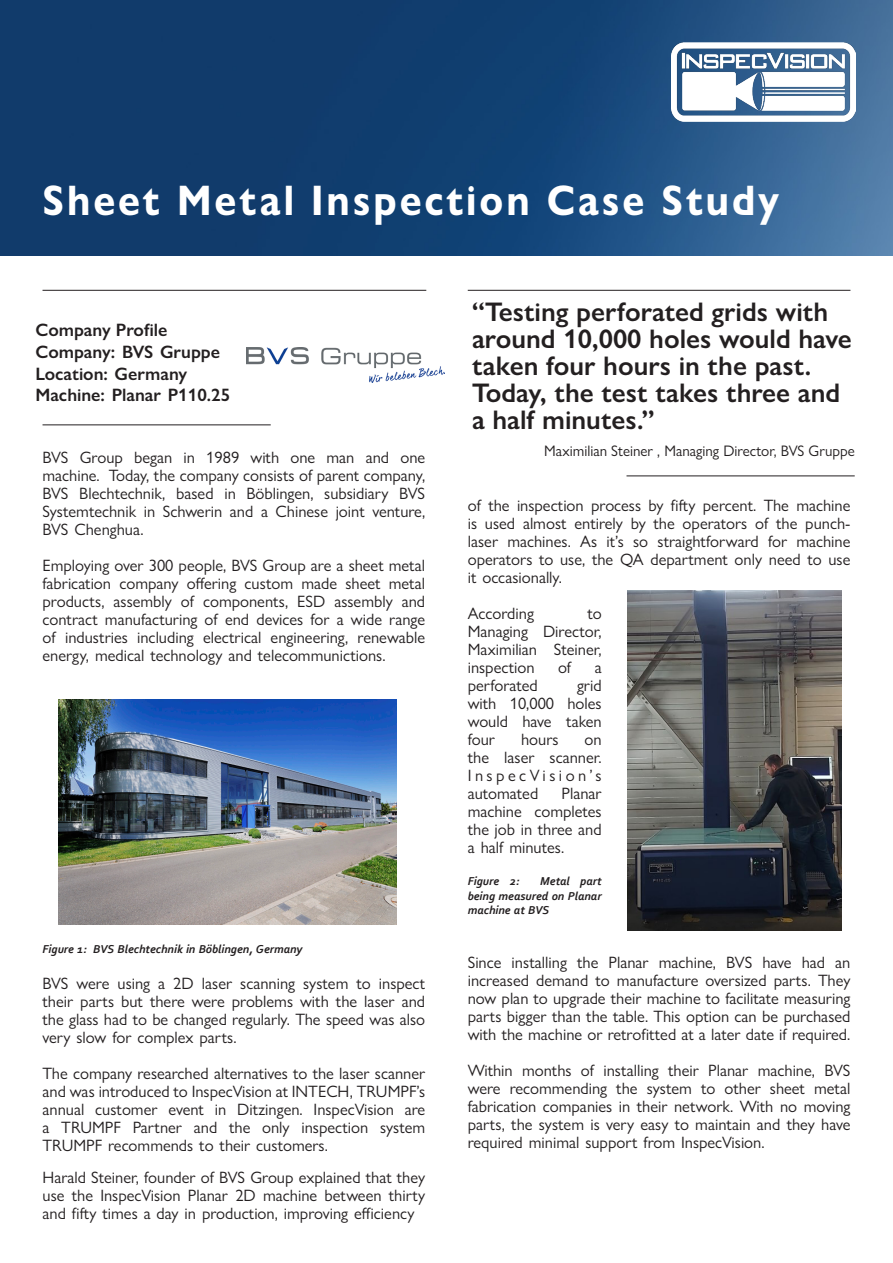
<style>
.page{position:relative;width:893px;height:1263px;background:#fff}
.page>*{position:absolute;margin:0;border:0;box-sizing:border-box;transform-origin:0 0}
.t1{font:700 42.9px "Gill Sans Nova";letter-spacing:.075em;color:#fff;scale:.91 1}
.t2{font:600 27px/27px "Gill Sans Nova";color:#231f20}
._3_split_column{font:600 18px "Gill Sans Nova";color:#231f20}
._3_split_column-2{font:16.5px/18px "Gill Sans Nova";color:#231f20;text-align:justify}
.t3{font:15.3px "Gill Sans Nova";color:#231f20}
._3_split_column-3{font:italic 700 12px/14.4px "Corbel";color:#231f20;text-align:justify}
</style>
<div class="page">
<img style="left:0;top:0;width:893px;height:255px">
<img style="left:672px;top:42px;width:184px;height:79px">
<hr style="left:43px;top:424px;width:228px;height:1px;background:#231f20">
<hr style="left:43px;top:290px;width:383px;height:1px;background:#231f20">
<hr style="left:468px;top:290px;width:382px;height:1px;background:#231f20">
<hr style="left:626px;top:475px;width:229px;height:1px;background:#231f20">
<img style="left:247px;top:348px;width:198px;height:34px">
<img style="left:58px;top:699px;width:338px;height:226px">
<img style="left:627px;top:590px;width:215px;height:340px">
<p class="t1" style="left:43px;top:174px;width:811px">Sheet Metal Inspection Case Study</p>
<p class="_3_split_column" style="left:35px;top:319px;width:134px">Company Profile</p>
<p class="_3_split_column" style="left:35px;top:341px;width:186px">Company: BVS Gruppe</p>
<p class="_3_split_column" style="left:35px;top:362px;width:153px">Location: Germany</p>
<p class="_3_split_column" style="left:35px;top:384px;width:196px">Machine: Planar P110.25</p>
<p class="_3_split_column-2" style="left:43px;top:448px;width:384px">BVS Group began in 1989 with one man and one machine. Today, the company consists of parent company, BVS Blechtechnik, based in Böblingen, subsidiary BVS Systemtechnik in Schwerin and a Chinese joint venture, BVS Chenghua.</p>
<p class="_3_split_column-2" style="left:43px;top:556px;width:384px">Employing over 300 people, BVS Group are a sheet metal fabrication company offering custom made sheet metal products, assembly of components, ESD assembly and contract manufacturing of end devices for a wide range of industries including electrical engineering, renewable energy, medical technology and telecommunictions.</p>
<p class="_3_split_column-3" style="left:43px;top:941px;width:262px">Figure 1: BVS Blechtechnik in Böblingen, Germany</p>
<p class="_3_split_column-2" style="left:43px;top:974px;width:384px">BVS were using a 2D laser scanning system to inspect their parts but there were problems with the laser and the glass had to be changed regularly. The speed was also very slow for complex parts.</p>
<p class="_3_split_column-2" style="left:43px;top:1064px;width:384px">The company researched alternatives to the laser scanner and was introduced to InspecVision at INTECH, TRUMPF’s annual customer event in Ditzingen. InspecVision are a TRUMPF Partner and the only inspection system TRUMPF recommends to their customers.</p>
<p class="_3_split_column-2" style="left:43px;top:1168px;width:384px">Harald Steiner, founder of BVS Group explained that they use the InspecVision Planar 2D machine between thirty and fifty times a day in production, improving efficiency</p>
<p class="t2" style="left:472px;top:298px;width:381px">“Testing perforated grids with around 10,000 holes would have taken four hours in the past.<br>Today, the test takes three and a half minutes.”</p>
<p class="t3" style="left:544px;top:441px;width:312px">Maximilian Steiner , Managing Director, BVS Gruppe</p>
<p class="_3_split_column-2" style="left:468px;top:496px;width:384px">of the inspection process by fifty percent. The machine is used almost entirely by the operators of the punch&shy;laser machines. As it’s so straightforward for machine operators to use, the QA department only need to use it occasionally.</p>
<p class="_3_split_column-2" style="left:468px;top:604px;width:68px">According</p>
<p class="_3_split_column-2" style="left:468px;top:604px;width:135px;text-indent:120px">to Managing Director, Maximilian Steiner, inspection</p>
<p class="_3_split_column-2" style="left:558px;top:658px;width:15px">of</p>
<p class="_3_split_column-2" style="left:595px;top:658px;width:8px">a</p>
<p class="_3_split_column-2" style="left:468px;top:676px;width:72px">perforated</p>
<p class="_3_split_column-2" style="left:468px;top:676px;width:135px;text-indent:109px">grid with 10,000 holes would have taken four</p>
<p class="_3_split_column-2" style="left:521px;top:730px;width:39px">hours</p>
<p class="_3_split_column-2" style="left:468px;top:730px;width:135px;text-indent:117px">on the laser scanner.<br>InspecVision’s automated</p>
<p class="_3_split_column-2" style="left:468px;top:784px;width:135px;text-indent:94px">Planar machine completes the job in three and a half minutes.</p>
<p class="_3_split_column-3" style="left:468px;top:874px;width:53px">Figure 2:</p>
<p class="_3_split_column-3" style="left:468px;top:874px;width:135px;text-indent:73px">Metal part being measured on Planar machine at BVS</p>
<p class="_3_split_column-2" style="left:468px;top:953px;width:384px">Since installing the Planar machine, BVS have had an increased demand to manufacture oversized parts. They now plan to upgrade their machine to facilitate measuring parts bigger than the table. This option can be purchased with the machine or retrofitted at a later date if required.</p>
<p class="_3_split_column-2" style="left:468px;top:1061px;width:384px">Within months of installing their Planar machine, BVS were recommending the system to other sheet metal fabrication companies in their network. With no moving parts, the system is very easy to maintain and they have required minimal support from InspecVision.</p>
</div>
